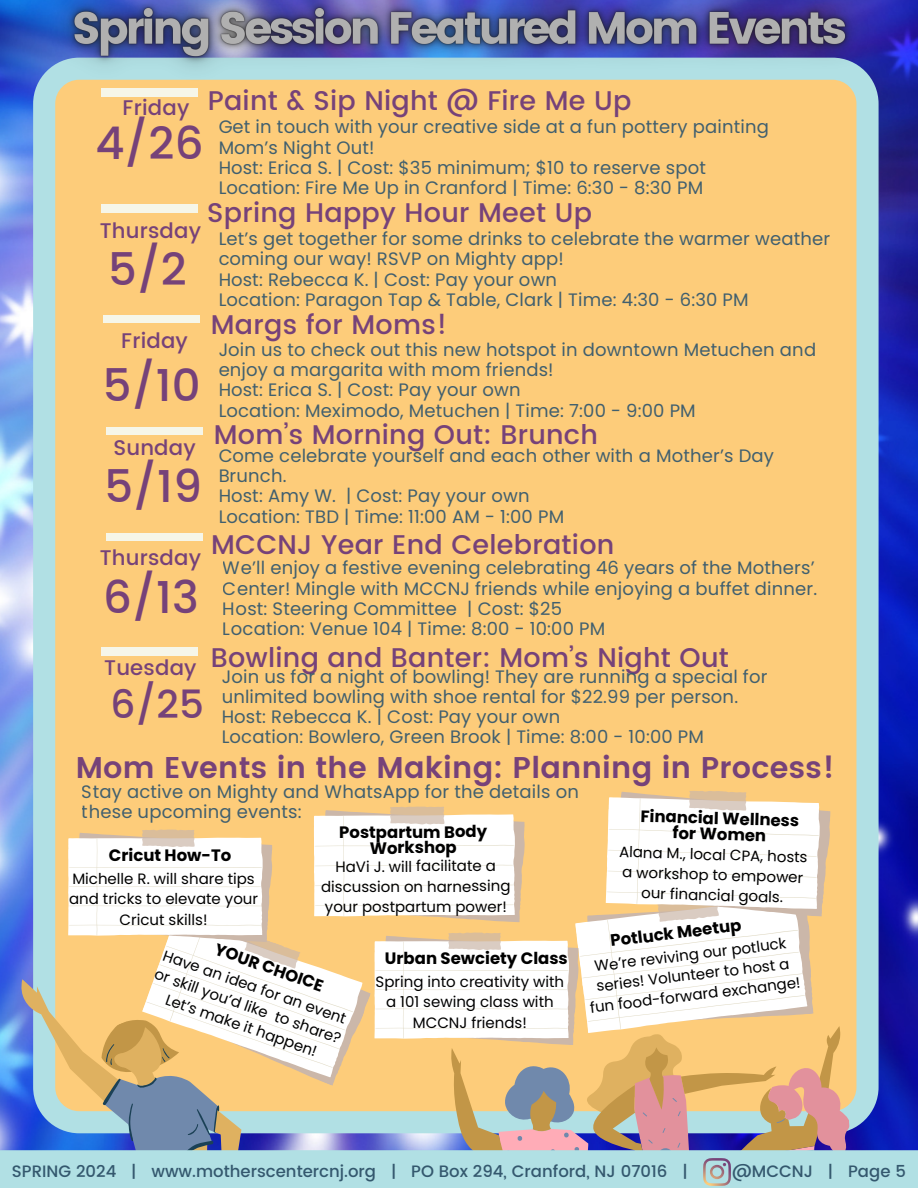
<style>
.page{position:relative;width:918px;height:1188px;background:#fff}
.page>*{position:absolute;margin:0;border:0;box-sizing:border-box;transform-origin:0 0}
.t1{font:500 45px "Poppins";letter-spacing:.01em;color:#764279}
.t2{font:500 39px "Poppins";color:#764279}
.t3{font:600 30px "Poppins";letter-spacing:.01em;color:#764279}
.t4{font:500 27px "Poppins";letter-spacing:.01em;color:#764279}
.t5{font:500 21.15px "Poppins";letter-spacing:.01em;color:#764279}
.t6{font:18px/20.2px "Poppins";letter-spacing:.01em;color:#34586e}
.t7{font:700 16.5px/15.8px "Poppins";color:#000;text-align:center}
.t8{font:500 16.5px "Poppins";color:#34586e}
.t9{font:15px/20.2px "Poppins";color:#000;text-align:center}
</style>
<div class="page">
<img style="left:0;top:0;width:918px;height:790px">
<div style="left:33px;top:114px;width:846px;height:676px;background:#fdcc7a"></div>
<div style="left:101px;top:647px;width:97px;height:8px;background:#f6f6e9"></div>
<div style="left:101px;top:204px;width:97px;height:9px;background:#f6f6e9"></div>
<div style="left:106px;top:533px;width:97px;height:7px;background:#f6f6e9"></div>
<div style="left:103px;top:315px;width:97px;height:8px;background:#f6f6e9"></div>
<div style="left:106px;top:427px;width:97px;height:8px;background:#f6f6e9"></div>
<img style="left:25px;top:0;width:876px;height:114px">
<svg style="left:0;top:790px;width:918px;height:398px"></svg>
<h1 class="t4" style="left:208px;top:85px;width:425px">Paint &amp; Sip Night @ Fire Me Up</h1>
<p class="t6" style="left:218px;top:117px;width:552px">Get in touch with your creative side at a fun pottery painting Mom’s Night Out!<br>Host: Erica S. | Cost: $35 minimum; $10 to reserve spot Location: Fire Me Up in Cranford | Time: 6:30 - 8:30 PM</p>
<p class="t5" style="left:123px;top:96px;width:68px">Friday</p>
<p class="t1" style="left:95px;top:117px;width:110px">4/26</p>
<p class="t4" style="left:207px;top:197px;width:386px">Spring Happy Hour Meet Up</p>
<p class="t6" style="left:218px;top:229px;width:613px">Let’s get together for some drinks to celebrate the warmer weather coming our way! RSVP on Mighty app!<br>Host: Rebecca K. | Cost: Pay your own<br>Location: Paragon Tap &amp; Table, Clark | Time: 4:30 - 6:30 PM</p>
<h4 class="t5" style="left:100px;top:218px;width:103px">Thursday</h4>
<h5 class="t1" style="left:108px;top:243px;width:80px">5/2</h5>
<h5 class="t4" style="left:211px;top:309px;width:238px">Margs for Moms!</h5>
<p class="t6" style="left:218px;top:339px;width:599px">Join us to check out this new hotspot in downtown Metuchen and enjoy a margarita with mom friends!<br>Host: Erica S. | Cost: Pay your own<br>Location: Meximodo, Metuchen | Time: 7:00 - 9:00 PM</p>
<h1 class="t5" style="left:121px;top:328px;width:68px">Friday</h1>
<h4 class="t1" style="left:103px;top:359px;width:99px">5/10</h4>
<p class="t5" style="left:113px;top:435px;width:84px">Sunday</p>
<h1 class="t1" style="left:104px;top:460px;width:99px">5/19</h1>
<p class="t5" style="left:100px;top:545px;width:103px">Thursday</p>
<p class="t1" style="left:103px;top:571px;width:97px">6/13</p>
<h4 class="t5" style="left:104px;top:655px;width:94px">Tuesday</h4>
<h5 class="t2" style="left:111px;top:682px;width:95px">6/25</h5>
<p class="t4" style="left:214px;top:419px;width:386px">Mom’s Morning Out: Brunch</p>
<p class="t6" style="left:218px;top:445px;width:557px">Come celebrate yourself and each other with a Mother’s Day Brunch.<br>Host: Amy W. | Cost: Pay your own<br>Location: TBD | Time: 11:00 AM - 1:00 PM</p>
<p class="t4" style="left:211px;top:529px;width:405px">MCCNJ Year End Celebration</p>
<p class="t6" style="left:223px;top:558px;width:596px">We’ll enjoy a festive evening celebrating 46 years of the Mothers’ Center! Mingle with MCCNJ friends while enjoying a buffet dinner.<br>Host: Steering Committee | Cost: $25<br>Location: Venue 104 | Time: 8:00 - 10:00 PM</p>
<p class="t4" style="left:211px;top:642px;width:520px">Bowling and Banter: Mom’s Night Out</p>
<p class="t6" style="left:222px;top:666px;width:547px">Join us for a night of bowling! They are running a special for unlimited bowling with shoe rental for $22.99 per person.<br>Host: Rebecca K. | Cost: Pay your own<br>Location: Bowlero, Green Brook | Time: 8:00 - 10:00 PM</p>
<h5 class="t3" style="left:76px;top:750px;width:760px">Mom Events in the Making: Planning in Process!</h5>
<p class="t6" style="left:82px;top:781px;width:498px">Stay active on Mighty and WhatsApp for the details on these upcoming events:</p>
<h5 class="t7" style="left:641px;top:808px;width:160px;rotate:2deg">Financial Wellness</h5>
<p class="t7" style="left:673px;top:825px;width:95px;rotate:2deg">for Women</p>
<h4 class="t7" style="left:339px;top:824px;width:149px">Postpartum Body<br>Workshop</h4>
<h4 class="t9" style="left:620px;top:841px;width:190px;rotate:2deg">Alana M., local CPA, hosts a workshop to empower our financial goals.</h4>
<p class="t7" style="left:109px;top:848px;width:124px">Cricut How-To</p>
<h1 class="t9" style="left:321px;top:856px;width:191px">HaVi J. will facilitate a discussion on harnessing your postpartum power!</h1>
<h5 class="t9" style="left:69px;top:869px;width:191px">Michelle R. will share tips and tricks to elevate your<br>Cricut skills!</h5>
<h1 class="t7" style="left:610px;top:933px;width:133px;rotate:-7deg">Potluck Meetup</h1>
<p class="t7" style="left:218px;top:941px;width:115px;rotate:19deg">YOUR CHOICE</p>
<p class="t9" style="left:584px;top:957px;width:213px;rotate:-7deg">We’re reviving our potluck series! Volunteer to host a fun food-forward exchange!</p>
<p class="t9" style="left:165px;top:945px;width:198px;rotate:19deg">Have an idea for an event or skill you’d like to share?<br>Let’s make it happen!</p>
<p class="t7" style="left:385px;top:951px;width:184px">Urban Sewciety Class</p>
<p class="t9" style="left:376px;top:972px;width:190px">Spring into creativity with a 101 sewing class with<br>MCCNJ friends!</p>
<h4 class="t8" style="left:12px;top:1162px;width:677px">SPRING 2024 | www.motherscentercnj.org | PO Box 294, Cranford, NJ 07016 |</h4>
<h4 class="t8" style="left:732px;top:1162px;width:175px">@MCCNJ | Page 5</h4>
</div>
